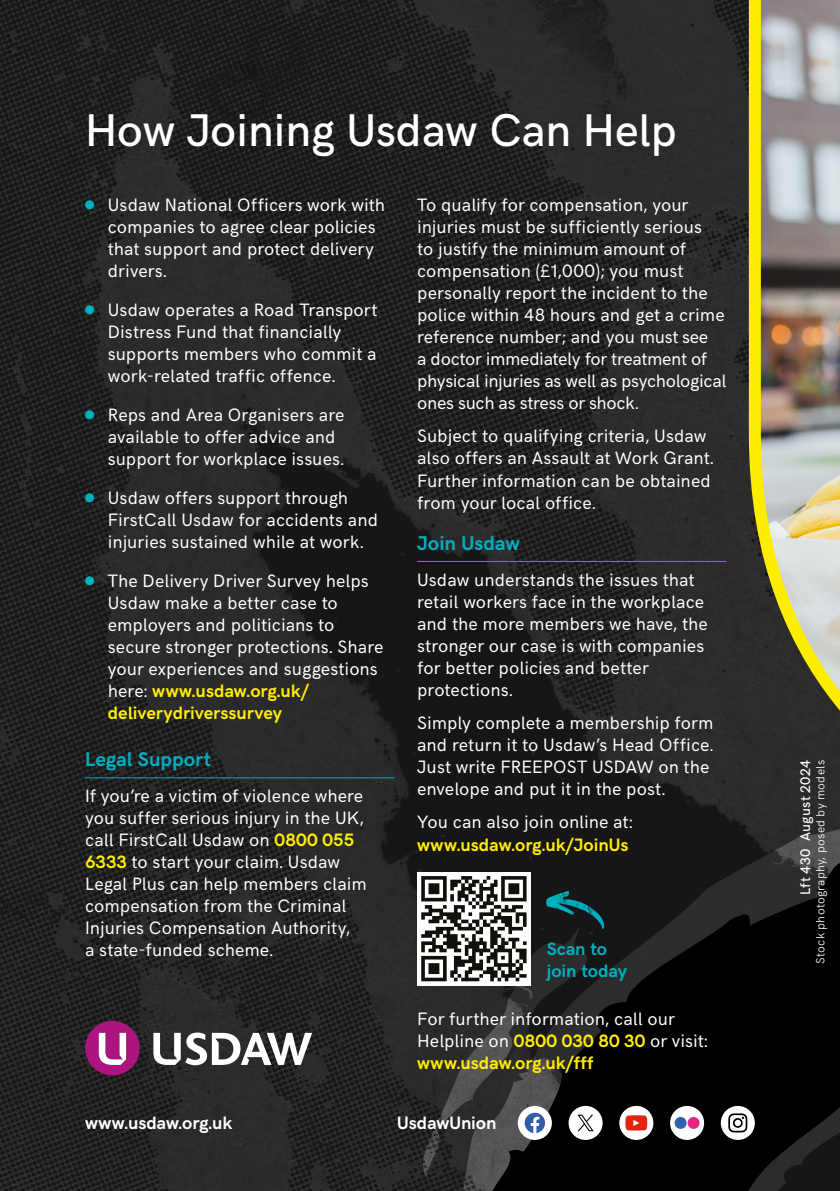
<style>
.page{position:relative;width:840px;height:1191px;background:#fff}
.page>*{position:absolute;margin:0;border:0;box-sizing:border-box;transform-origin:0 0}
.t1{font:500 46px "HK Grotesk";letter-spacing:-.01em;color:#fff}
.t2{font:700 20px "HK Grotesk";letter-spacing:.005em;color:#00b0c0}
.t3{font:18px/22px "HK Grotesk";letter-spacing:.005em;color:#fff}
.t4{font:700 18px "HK Grotesk";letter-spacing:-.005em;color:#fff}
.t5{font:700 18px "HK Grotesk";color:#ffed00}
.t6{font:700 18px/22px "HK Grotesk";color:#00b0c0}
.t7{font:500 14px "HK Grotesk";letter-spacing:.02em;color:#fff}
.t8{font:300 12px "HK Grotesk";letter-spacing:.025em;color:#fff}
.s1{font-weight:700;color:#ffed00}
</style>
<div class="page">
<img style="left:0;top:0;width:742px;height:1191px">
<svg style="left:414px;top:922px;width:43px;height:254px;background:#2d2c2c"></svg>
<svg style="left:457px;top:763px;width:382px;height:428px;background:#171717"></svg>
<img style="left:742px;top:0;width:97px;height:857px">
<hr style="left:85px;top:777px;width:309px;height:1px;background:#00b0c0">
<hr style="left:417px;top:561px;width:309px;height:1px;background:#00b0c0">
<div style="left:417px;top:872px;width:113px;height:113px;background:#fff"></div>
<svg style="left:421px;top:876px;width:105px;height:105px"></svg>
<svg style="left:546px;top:891px;width:57px;height:38px;background:#10393d"></svg>
<svg style="left:153px;top:1032px;width:159px;height:33px"></svg>
<svg style="left:85px;top:1020px;width:55px;height:55px;background:#973b7c"></svg>
<svg style="left:696px;top:1019px;width:143px;height:172px;background:#0e0e0e"></svg>
<div style="left:669px;top:1106px;width:34px;height:34px;background:#fff;border-radius:50%"></div>
<div style="left:674px;top:1117px;width:12px;height:11px;background:#3061ab;border-radius:50%"></div>
<div style="left:687px;top:1117px;width:12px;height:11px;background:#e72484;border-radius:50%"></div>
<div style="left:517px;top:1106px;width:34px;height:34px;background:#fff;border-radius:50%"></div>
<svg style="left:524px;top:1112px;width:20px;height:21px"></svg>
<div style="left:568px;top:1106px;width:34px;height:34px;background:#fff;border-radius:50%"></div>
<svg style="left:577px;top:1114px;width:16px;height:17px"></svg>
<div style="left:619px;top:1106px;width:34px;height:34px;background:#fff;border-radius:50%"></div>
<svg style="left:625px;top:1115px;width:22px;height:15px"></svg>
<svg style="left:85px;top:200px;width:9px;height:9px"></svg>
<svg style="left:85px;top:305px;width:9px;height:9px"></svg>
<svg style="left:85px;top:410px;width:9px;height:9px"></svg>
<svg style="left:85px;top:493px;width:9px;height:9px"></svg>
<svg style="left:85px;top:576px;width:9px;height:9px"></svg>
<h1 class="t1" style="left:85px;top:95px;width:593px">How Joining Usdaw Can Help</h1>
<p class="t3" style="left:108px;top:192px;width:279px">Usdaw National Officers work with companies to agree clear policies that support and protect delivery drivers.</p>
<p class="t3" style="left:108px;top:297px;width:271px">Usdaw operates a Road Transport<br>Distress Fund that financially supports members who commit a work-related traffic offence.</p>
<p class="t3" style="left:108px;top:402px;width:238px">Reps and Area Organisers are available to offer advice and support for workplace issues.</p>
<p class="t3" style="left:108px;top:485px;width:271px">Usdaw offers support through<br>FirstCall Usdaw for accidents and injuries sustained while at work.</p>
<p class="t3" style="left:108px;top:568px;width:277px">The Delivery Driver Survey helps<br>Usdaw make a better case to employers and politicians to secure stronger protections. Share your experiences and suggestions here: <span class="s1">www.usdaw.org.uk/ deliverydriverssurvey</span></p>
<p class="t2" style="left:85px;top:744px;width:127px">Legal Support</p>
<p class="t3" style="left:85px;top:783px;width:283px">If you’re a victim of violence where you suffer serious injury in the UK, call FirstCall Usdaw on <span class="s1">0800 055<br>6333</span> to start your claim. Usdaw<br>Legal Plus can help members claim compensation from the Criminal<br>Injuries Compensation Authority,<br>a state-funded scheme.</p>
<p class="t3" style="left:417px;top:192px;width:310px">To qualify for compensation, your injuries must be sufficiently serious<br>to justify the minimum amount of compensation (£1,000); you must personally report the incident to the police within 48 hours and get a crime reference number; and you must see<br>a doctor immediately for treatment of physical injuries as well as psychological ones such as stress or shock.</p>
<p class="t3" style="left:417px;top:424px;width:298px">Subject to qualifying criteria, Usdaw also offers an Assault at Work Grant.<br>Further information can be obtained from your local office.</p>
<p class="t2" style="left:417px;top:528px;width:104px">Join Usdaw</p>
<p class="t3" style="left:417px;top:567px;width:292px">Usdaw understands the issues that retail workers face in the workplace and the more members we have, the stronger our case is with companies for better policies and better protections.</p>
<p class="t3" style="left:417px;top:710px;width:298px">Simply complete a membership form and return it to Usdaw’s Head Office.<br>Just write FREEPOST USDAW on the envelope and put it in the post.</p>
<p class="t3" style="left:417px;top:810px;width:217px">You can also join online at:</p>
<p class="t5" style="left:417px;top:831px;width:213px">www.usdaw.org.uk/JoinUs</p>
<p class="t6" style="left:546px;top:937px;width:82px">Scan to join today</p>
<p class="t3" style="left:417px;top:1006px;width:292px">For further information, call our<br>Helpline on <span class="s1">0800 030 80 30</span> or visit: <span class="s1">www.usdaw.org.uk/fff</span></p>
<p class="t4" style="left:85px;top:1109px;width:148px">www.usdaw.org.uk</p>
<p class="t4" style="left:397px;top:1109px;width:101px">UsdawUnion</p>
<p class="t7" style="left:794px;top:894px;width:136px;rotate:-90deg">Lft 430 August 2024</p>
<p class="t8" style="left:810px;top:963px;width:205px;rotate:-90deg">Stock photography, posed by models</p>
</div>
